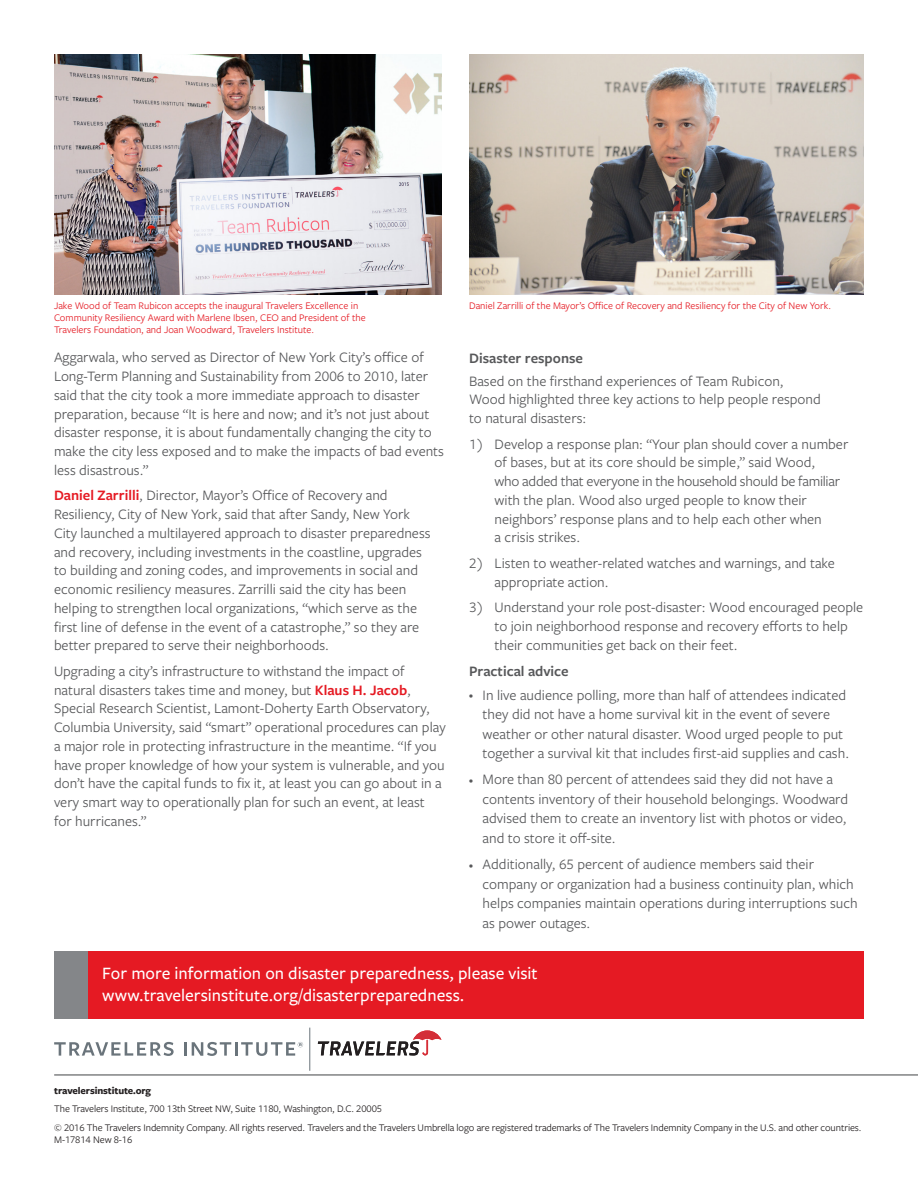
<style>
.page{position:relative;width:918px;height:1188px;background:#fff}
.page>*{position:absolute;margin:0;border:0;box-sizing:border-box;transform-origin:0 0}
.Body_copy{font:500 18px/22.5px "Freight Sans Pro";color:#fff}
.Body_copy-2{font:15px/18.8px "Freight Sans Pro";color:#57585a}
.Body_copy-3{font:600 15px "Freight Sans Pro";color:#57585a}
.Subheader{font:600 15px "Freight Sans Pro";color:#57585a}
.Body_copy-4{font:10.5px/12px "Freight Sans Pro";color:#e51a23}
.Disclaimer{font:10.5px/12px "Freight Sans Pro";letter-spacing:-.01em;color:#231f20}
.Disclaimer-2{font:700 10.5px "Freight Sans Pro";letter-spacing:-.01em;color:#231f20}
.s1{font-weight:600;color:#e51a23}
.s2{font-size:8.55px}
</style>
<div class="page">
<div style="left:54px;top:951px;width:810px;height:67px;background:#e51a23"></div>
<div style="left:54px;top:951px;width:34px;height:67px;background:#848689"></div>
<img style="left:469px;top:54px;width:395px;height:241px">
<img style="left:54px;top:54px;width:388px;height:241px">
<hr style="left:54px;top:1074px;width:864px;height:2px;background:#57585a">
<svg style="left:318px;top:1031px;width:123px;height:24px"></svg>
<hr style="left:309px;top:1028px;width:1px;height:43px;background:#6a747b">
<svg style="left:54px;top:1042px;width:120px;height:14px"></svg>
<hr style="left:184px;top:1042px;width:3px;height:14px;background:#6a747b">
<svg style="left:192px;top:1042px;width:39px;height:14px"></svg>
<hr style="left:235px;top:1042px;width:3px;height:14px;background:#6a747b">
<svg style="left:241px;top:1042px;width:62px;height:14px"></svg>
<p class="Body_copy-4" style="left:54px;top:299px;width:313px">Jake Wood of Team Rubicon accepts the inaugural Travelers Excellence in<br>Community Resiliency Award with Marlene Ibsen, CEO and President of the<br>Travelers Foundation, and Joan Woodward, Travelers Institute.</p>
<p class="Body_copy-2" style="left:54px;top:348px;width:392px">Aggarwala, who served as Director of New York City’s office of Long-Term Planning and Sustainability from 2006 to 2010, later said that the city took a more immediate approach to disaster preparation, because “It is here and now; and it’s not just about disaster response, it is about fundamentally changing the city to make the city less exposed and to make the impacts of bad events less disastrous.”</p>
<p class="Body_copy-2" style="left:54px;top:486px;width:378px"><span class="s1">Daniel Zarrilli</span>, Director, Mayor’s Office of Recovery and Resiliency, City of New York, said that after Sandy, New York City launched a multilayered approach to disaster preparedness and recovery, including investments in the coastline, upgrades to building and zoning codes, and improvements in social and economic resiliency measures. Zarrilli said the city has been helping to strengthen local organizations, “which serve as the first line of defense in the event of a catastrophe,” so they are better prepared to serve their neighborhoods.</p>
<p class="Body_copy-2" style="left:54px;top:661px;width:393px">Upgrading a city’s infrastructure to withstand the impact of natural disasters takes time and money, but <span class="s1">Klaus H. Jacob</span>, Special Research Scientist, Lamont-Doherty Earth Observatory, Columbia University, said “smart” operational procedures can play a major role in protecting infrastructure in the meantime. “If you have proper knowledge of how your system is vulnerable, and you don’t have the capital funds to fix it, at least you can go about in a very smart way to operationally plan for such an event, at least for hurricanes.”</p>
<p class="Body_copy-4" style="left:469px;top:299px;width:363px">Daniel Zarrilli of the Mayor’s Office of Recovery and Resiliency for the City of New York.</p>
<p class="Body_copy-3" style="left:469px;top:347px;width:115px">Disaster response</p>
<p class="Body_copy-2" style="left:469px;top:371px;width:353px">Based on the firsthand experiences of Team Rubicon,<br>Wood highlighted three key actions to help people respond to natural disasters:</p>
<p class="Body_copy-2" style="left:495px;top:434px;width:355px;text-indent:-26px">1) Develop a response plan: “Your plan should cover a number of bases, but at its core should be simple,” said Wood,<br>who added that everyone in the household should be familiar with the plan. Wood also urged people to know their neighbors’ response plans and to help each other when<br>a crisis strikes.</p>
<p class="Body_copy-2" style="left:495px;top:553px;width:342px;text-indent:-26px">2) Listen to weather-related watches and warnings, and take appropriate action.</p>
<p class="Body_copy-2" style="left:495px;top:597px;width:370px;text-indent:-26px">3) Understand your role post-disaster: Wood encouraged people to join neighborhood response and recovery efforts to help their communities get back on their feet.</p>
<p class="Subheader" style="left:469px;top:661px;width:101px">Practical advice</p>
<p class="Body_copy-2" style="left:483px;top:684px;width:368px;line-height:19.5px;text-indent:-14px"><span class="s2">•</span> In live audience polling, more than half of attendees indicated they did not have a home survival kit in the event of severe weather or other natural disaster. Wood urged people to put together a survival kit that includes first-aid supplies and cash.</p>
<p class="Body_copy-2" style="left:483px;top:769px;width:367px;line-height:19.5px;text-indent:-14px"><span class="s2">•</span> More than 80 percent of attendees said they did not have a contents inventory of their household belongings. Woodward advised them to create an inventory list with photos or video, and to store it off-site.</p>
<p class="Body_copy-2" style="left:483px;top:854px;width:377px;line-height:19.5px;text-indent:-14px"><span class="s2">•</span> Additionally, 65 percent of audience members said their company or organization had a business continuity plan, which helps companies maintain operations during interruptions such as power outages.</p>
<p class="Body_copy" style="left:102px;top:961px;width:437px">For more information on disaster preparedness, please visit www.travelersinstitute.org/disasterpreparedness.</p>
<p class="Disclaimer-2" style="left:54px;top:1083px;width:98px">travelersinstitute.org</p>
<p class="Disclaimer" style="left:54px;top:1103px;width:329px">The Travelers Institute, 700 13th Street NW, Suite 1180, Washington, D.C. 20005</p>
<p class="Disclaimer" style="left:54px;top:1121px;width:809px">© 2016 The Travelers Indemnity Company. All rights reserved. Travelers and the Travelers Umbrella logo are registered trademarks of The Travelers Indemnity Company in the U.S. and other countries.<br>M-17814 New 8-16</p>
</div>
